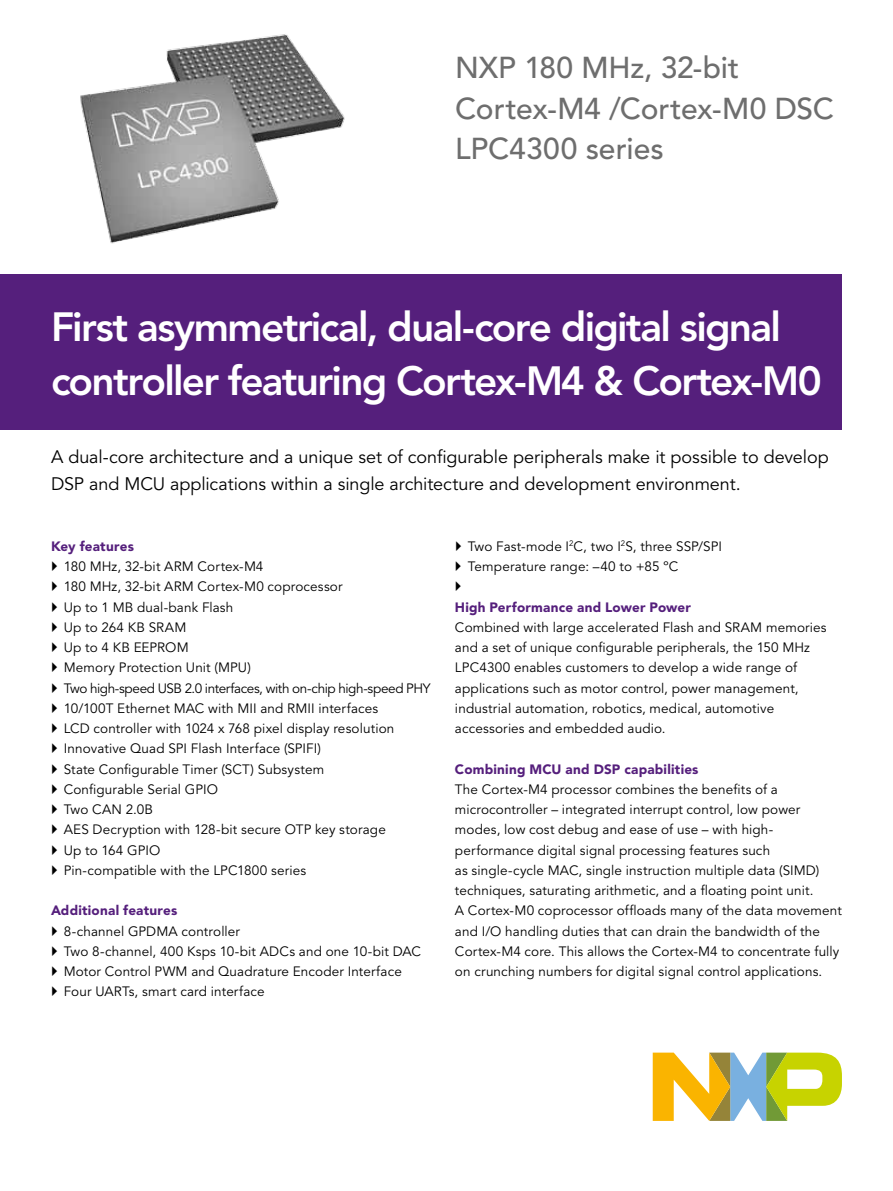
<style>
.page{position:relative;width:893px;height:1191px;background:#fff}
.page>*{position:absolute;margin:0;border:0;box-sizing:border-box;transform-origin:0 0}
.t1{font:800 40.5px/54px "Avenir LT Std";letter-spacing:-.04em;color:#fff}
.t2{font:500 30px/40.5px "Avenir LT Std";letter-spacing:-.005em;color:#6e6e6e}
.t3{font:18px/27px "Avenir LT Std";letter-spacing:-.005em;color:#000}
.t4{font:13.5px/20.2px "Avenir LT Std";letter-spacing:.01em;color:#000}
.t5{font:900 13.5px "Avenir LT Std";letter-spacing:.015em;color:#551f7c}
</style>
<div class="page">
<img style="left:80px;top:34px;width:265px;height:210px">
<div style="left:0;top:274px;width:842px;height:155px;background:#551f7c"></div>
<svg style="left:653px;top:1052px;width:189px;height:69px"></svg>
<h2 class="t2" style="left:455px;top:48px;width:380px">NXP 180 MHz, 32-bit<br>Cortex-M4 /Cortex-M0 DSC<br>LPC4300 series</h2>
<h1 class="t1" style="left:51px;top:300px;width:772px">First asymmetrical, dual-core digital signal controller featuring Cortex-M4 &amp; Cortex-M0</h1>
<h3 class="t3" style="left:51px;top:444px;width:779px">A dual-core architecture and a unique set of configurable peripherals make it possible to develop<br>DSP and MCU applications within a single architecture and development environment.</h3>
<p class="t5" style="left:51px;top:538px;width:84px">Key features</p>
<p class="t4" style="left:64px;top:556px;width:368px">180 MHz, 32-bit ARM Cortex-M4<br>180 MHz, 32-bit ARM Cortex-M0 coprocessor<br>Up to 1 MB dual-bank Flash<br>Up to 264 KB SRAM<br>Up to 4 KB EEPROM<br>Memory Protection Unit (MPU)<br>Two high-speed USB 2.0 interfaces, with on-chip high-speed PHY 10/100T Ethernet MAC with MII and RMII interfaces<br>LCD controller with 1024 x 768 pixel display resolution Innovative Quad SPI Flash Interface (SPIFI)<br>State Configurable Timer (SCT) Subsystem<br>Configurable Serial GPIO<br>Two CAN 2.0B<br>AES Decryption with 128-bit secure OTP key storage<br>Up to 164 GPIO<br>Pin-compatible with the LPC1800 series</p>
<p class="t5" style="left:51px;top:902px;width:128px">Additional features</p>
<p class="t4" style="left:64px;top:921px;width:359px">8-channel GPDMA controller<br>Two 8-channel, 400 Ksps 10-bit ADCs and one 10-bit DAC Motor Control PWM and Quadrature Encoder Interface Four UARTs, smart card interface</p>
<p class="t4" style="left:468px;top:536px;width:256px">Two Fast-mode I<sup>2</sup>C, two I<sup>2</sup>S, three SSP/SPI<br>Temperature range: –40 to +85 ºC</p>
<p class="t5" style="left:455px;top:598px;width:238px">High Performance and Lower Power</p>
<p class="t4" style="left:455px;top:617px;width:373px">Combined with large accelerated Flash and SRAM memories and a set of unique configurable peripherals, the 150 MHz LPC4300 enables customers to develop a wide range of applications such as motor control, power management, industrial automation, robotics, medical, automotive accessories and embedded audio.</p>
<p class="t5" style="left:455px;top:760px;width:245px">Combining MCU and DSP capabilities</p>
<p class="t4" style="left:455px;top:779px;width:388px">The Cortex-M4 processor combines the benefits of a microcontroller – integrated interrupt control, low power modes, low cost debug and ease of use – with high&shy;performance digital signal processing features such<br>as single-cycle MAC, single instruction multiple data (SIMD) techniques, saturating arithmetic, and a floating point unit.<br>A Cortex-M0 coprocessor offloads many of the data movement and I/O handling duties that can drain the bandwidth of the Cortex-M4 core. This allows the Cortex-M4 to concentrate fully on crunching numbers for digital signal control applications.</p>
</div>
